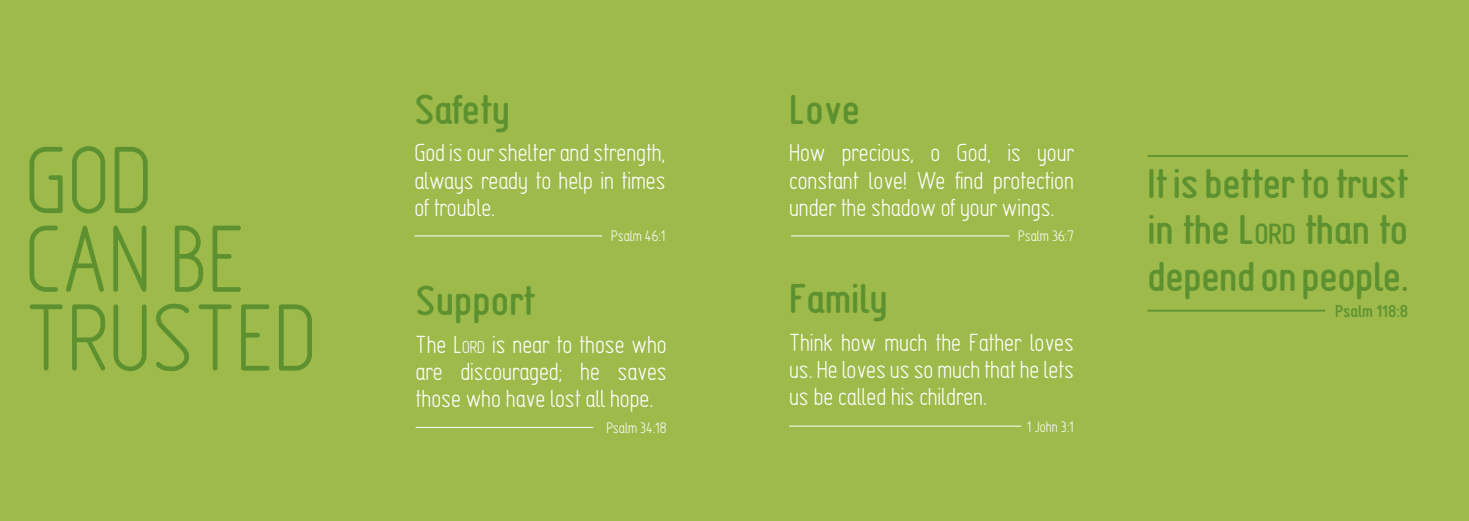
<style>
.page{position:relative;width:1469px;height:521px;background:#fff}
.page>*{position:absolute;margin:0;border:0;box-sizing:border-box;transform-origin:0 0}
.t1{font:87.5px/78.8px "Techniczne EFN";color:#5d9130}
.t2{font:700 38.5px/46.2px "Techniczne EFN";letter-spacing:-.01em;color:#5d9130;text-align:justify}
.t3{font:22.75px/27.3px "Techniczne EFN";color:#fff;text-align:justify}
.t4{font:700 15.75px "Techniczne EFN";color:#5d9130}
.t5{font:14px "Techniczne EFN";color:#fff}
.s1{font-style:inherit}
.s2{font-size:15.92px}
.s3{font-size:26.95px}
</style>
<div class="page">
<div style="left:0;top:0;width:1468px;height:521px;background:#9dba4a"></div>
<hr style="left:414px;top:236px;width:188px;height:1px;background:#fff">
<hr style="left:791px;top:236px;width:218px;height:1px;background:#fff">
<hr style="left:415px;top:427px;width:178px;height:1px;background:#fff">
<hr style="left:789px;top:426px;width:232px;height:1px;background:#fff">
<hr style="left:1147px;top:155px;width:261px;height:2px;background:#5d9130">
<hr style="left:1147px;top:310px;width:177px;height:1px;background:#5d9130">
<h1 class="t1" style="left:25px;top:141px;width:293px">GOD<br>CAN BE<br>TRUSTED</h1>
<h2 class="t2" style="left:414px;top:86px;width:97px">Safety</h2>
<p class="t3" style="left:414px;top:139px;width:253px">God is our shelter and strength, always ready to help in times of trouble.</p>
<p class="t5" style="left:611px;top:228px;width:56px">Psalm 46:1</p>
<h2 class="t2" style="left:415px;top:277px;width:121px">Support</h2>
<p class="t3" style="left:415px;top:331px;width:253px">The <span class="s1">L</span><span class="s2">ord</span> is near to those who are discouraged; he saves those who have lost all hope.</p>
<p class="t5" style="left:606px;top:419px;width:62px">Psalm 34:18</p>
<h2 class="t2" style="left:789px;top:86px;width:73px">Love</h2>
<p class="t3" style="left:789px;top:139px;width:286px">How precious, o God, is your constant love! We find protection under the shadow of your wings.</p>
<p class="t5" style="left:1018px;top:228px;width:57px">Psalm 36:7</p>
<h2 class="t2" style="left:789px;top:275px;width:100px">Family</h2>
<p class="t3" style="left:789px;top:329px;width:286px">Think how much the Father loves us. He loves us so much that he lets us be called his children.</p>
<p class="t5" style="left:1026px;top:418px;width:49px">1 John 3:1</p>
<h2 class="t2" style="left:1147px;top:160px;width:262px">It is better to trust in the <span class="s1">L</span><span class="s3">ord</span> than to depend on people.</h2>
<p class="t4" style="left:1335px;top:301px;width:75px">Psalm 118:8</p>
</div>
